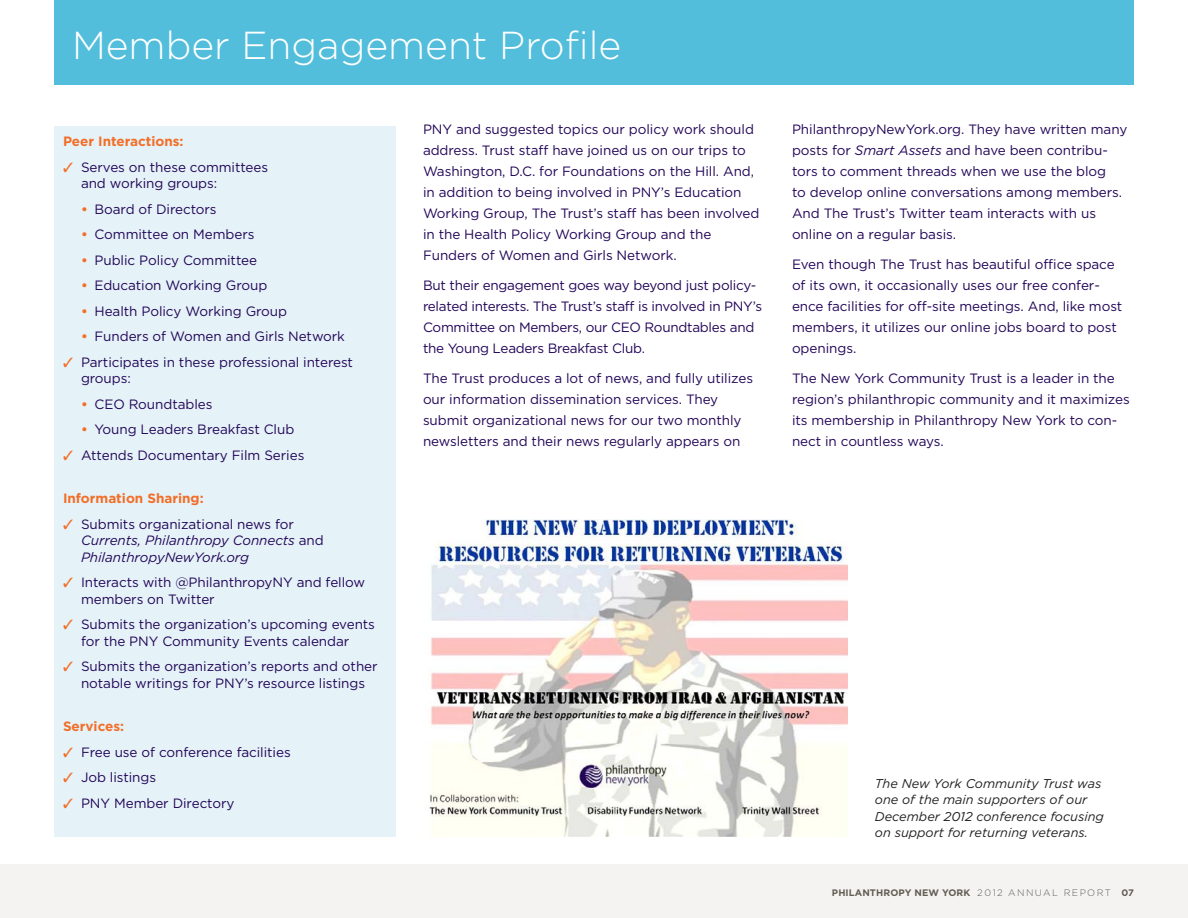
<style>
.page{position:relative;width:1188px;height:918px;background:#fff}
.page>*{position:absolute;margin:0;border:0;box-sizing:border-box;transform-origin:0 0}
.Page_Head{font:300 39px "Gotham";color:#fff}
.Text{font:13.5px/21px "Gotham";letter-spacing:-.005em;color:#230658}
.t1{font:italic 13.5px/16.5px "Gotham";letter-spacing:-.005em;color:#230658}
.SB_H2{font:700 13.5px "Gotham";color:#f36e28}
.Caption{font:italic 12.75px/16.5px "Gotham";color:#231f20}
.t2{font:700 9.45px "Gotham";letter-spacing:.01em;color:#605e52}
.s1{color:#f36e28}
.s2{font-weight:700;color:#f36e28}
.s3{font-style:normal}
.s4{font-style:italic}
.s5{font-weight:300}
</style>
<div class="page">
<div style="left:0;top:864px;width:1188px;height:54px;background:#f4f3f2"></div>
<div style="left:54px;top:0;width:1080px;height:85px;background:#52bedb"></div>
<div style="left:54px;top:126px;width:342px;height:711px;background:#e5f3f8"></div>
<img style="left:429px;top:519px;width:419px;height:318px">
<p class="Page_Head" style="left:72px;top:24px;width:551px">Member Engagement Profile</p>
<p class="SB_H2" style="left:63px;top:134px;width:122px">Peer Interactions:</p>
<p class="Text" style="left:81px;top:158px;width:189px;line-height:16.5px;text-indent:-18px"><span class="s1">✓</span> Serves on these committees and working groups:</p>
<p class="Text" style="left:81px;top:198px;width:137px"><span class="s2">•</span> Board of Directors</p>
<p class="Text" style="left:81px;top:224px;width:175px"><span class="s2">•</span> Committee on Members</p>
<p class="Text" style="left:81px;top:249px;width:178px"><span class="s2">•</span> Public Policy Committee</p>
<p class="Text" style="left:81px;top:275px;width:188px"><span class="s2">•</span> Education Working Group</p>
<p class="Text" style="left:81px;top:300px;width:208px"><span class="s2">•</span> Health Policy Working Group</p>
<p class="Text" style="left:81px;top:326px;width:266px"><span class="s2">•</span> Funders of Women and Girls Network</p>
<p class="Text" style="left:81px;top:353px;width:274px;line-height:16.5px;text-indent:-18px"><span class="s1">✓</span> Participates in these professional interest groups:</p>
<p class="Text" style="left:81px;top:393px;width:133px"><span class="s2">•</span> CEO Roundtables</p>
<p class="Text" style="left:81px;top:419px;width:215px"><span class="s2">•</span> Young Leaders Breakfast Club</p>
<p class="Text" style="left:63px;top:444px;width:243px"><span class="s1">✓</span> Attends Documentary Film Series</p>
<p class="SB_H2" style="left:63px;top:491px;width:142px">Information Sharing:</p>
<p class="t1" style="left:81px;top:516px;width:244px;text-indent:-18px"><span class="s1">✓</span> <span class="s3">Submits organizational news for<br></span>Currents, Philanthropy Connects <span class="s3">and<br></span>PhilanthropyNewYork.org</p>
<p class="Text" style="left:81px;top:574px;width:286px;line-height:16.5px;text-indent:-18px"><span class="s1">✓</span> Interacts with @PhilanthropyNY and fellow members on Twitter</p>
<p class="Text" style="left:63px;top:616px;width:314px;line-height:16.5px;text-align:center"><span class="s1">✓</span> Submits the organization’s upcoming events for the PNY Community Events calendar</p>
<p class="Text" style="left:63px;top:658px;width:316px;line-height:16.5px;text-align:center"><span class="s1">✓</span> Submits the organization’s reports and other notable writings for PNY’s resource listings</p>
<p class="SB_H2" style="left:63px;top:719px;width:63px">Services:</p>
<p class="Text" style="left:63px;top:741px;width:229px"><span class="s1">✓</span> Free use of conference facilities</p>
<p class="Text" style="left:63px;top:767px;width:95px"><span class="s1">✓</span> Job listings</p>
<p class="Text" style="left:63px;top:792px;width:173px"><span class="s1">✓</span> PNY Member Directory</p>
<p class="Text" style="left:423px;top:118px;width:338px">PNY and suggested topics our policy work should address. Trust staff have joined us on our trips to Washington, D.C. for Foundations on the Hill. And, in addition to being involved in PNY’s Education Working Group, The Trust’s staff has been involved in the Health Policy Working Group and the Funders of Women and Girls Network.</p>
<p class="Text" style="left:423px;top:274px;width:341px">But their engagement goes way beyond just policy&shy;related interests. The Trust’s staff is involved in PNY’s Committee on Members, our CEO Roundtables and the Young Leaders Breakfast Club.</p>
<p class="Text" style="left:423px;top:367px;width:332px">The Trust produces a lot of news, and fully utilizes our information dissemination services. They submit organizational news for our two monthly newsletters and their news regularly appears on</p>
<p class="Text" style="left:792px;top:118px;width:337px">PhilanthropyNewYork.org. They have written many posts for <span class="s4">Smart Assets</span> and have been contribu&shy;tors to comment threads when we use the blog<br>to develop online conversations among members.<br>And The Trust’s Twitter team interacts with us online on a regular basis.</p>
<p class="Text" style="left:792px;top:253px;width:332px">Even though The Trust has beautiful office space of its own, it occasionally uses our free confer&shy;ence facilities for off-site meetings. And, like most members, it utilizes our online jobs board to post openings.</p>
<p class="Text" style="left:792px;top:367px;width:339px">The New York Community Trust is a leader in the region’s philanthropic community and it maximizes its membership in Philanthropy New York to con&shy;nect in countless ways.</p>
<p class="Caption" style="left:875px;top:775px;width:231px">The New York Community Trust was one of the main supporters of our December 2012 conference focusing on support for returning veterans.</p>
<p class="t2" style="left:832px;top:887px;width:304px">PHILANTHROPY NEW YORK <span class="s5">2 012 ANNUAL REPORT</span> 07</p>
</div>
